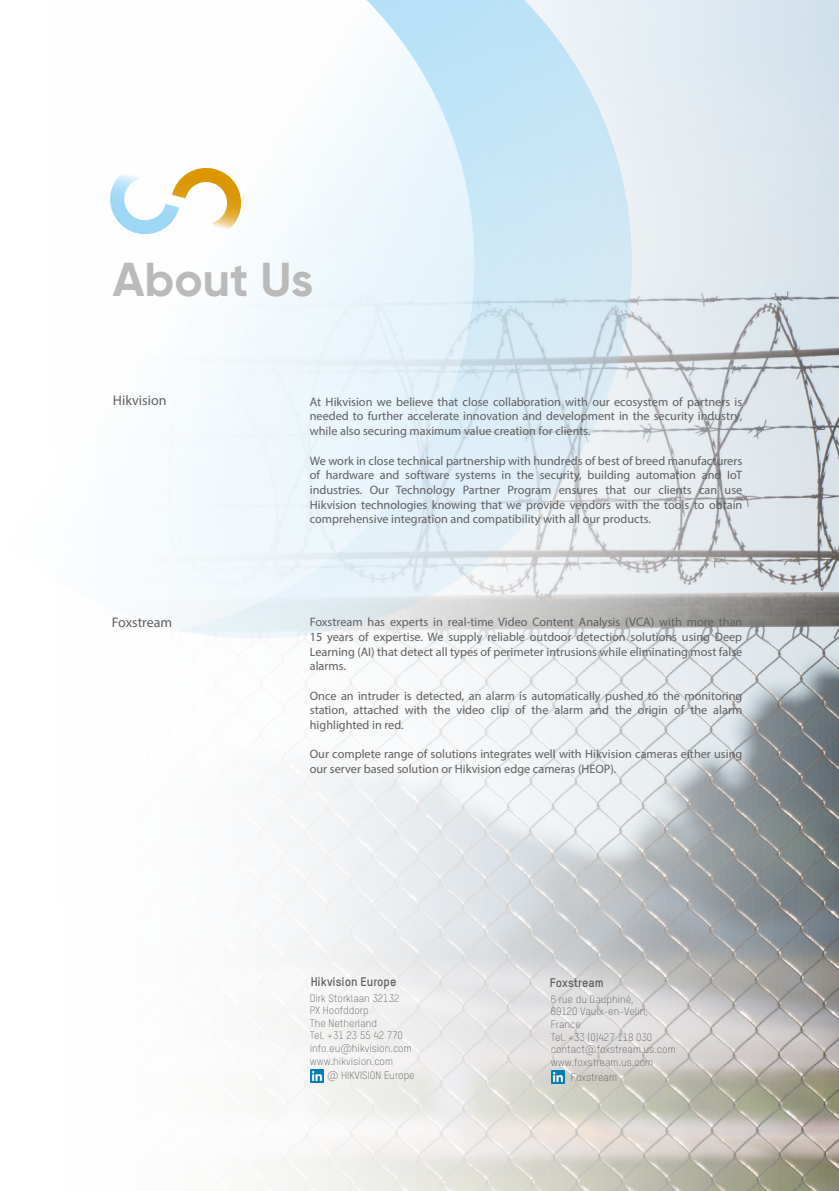
<style>
.page{position:relative;width:839px;height:1191px;background:#fff}
.page>*{position:absolute;margin:0;border:0;box-sizing:border-box;transform-origin:0 0}
.t1{font:700 47.6px "Gilroy";color:#bababa}
.t2{font:14px "Myriad Pro";color:#5f5f5f}
.t3{font:12.25px/14.7px "Myriad Pro";color:#5f5f5f;text-align:justify}
.t4{font:700 12.25px "TSTARPRO";color:#615f5d}
.t5{font:300 10.5px/12.6px "TSTARPRO";color:#5f5f5f}
</style>
<div class="page">
<img style="left:245px;top:0;width:593px;height:1191px">
<svg style="left:474px;top:0;width:158px;height:638px;background:#d5e6f0"></svg>
<svg style="left:156px;top:0;width:318px;height:638px;fill:#eff7fc"></svg>
<svg style="left:310px;top:1069px;width:13px;height:13px"></svg>
<svg style="left:551px;top:1070px;width:13px;height:13px"></svg>
<svg style="left:110px;top:155px;width:134px;height:92px"></svg>
<h1 class="t1" style="left:113px;top:249px;width:202px">About Us</h1>
<p class="t2" style="left:113px;top:391px;width:55px">Hikvision</p>
<p class="t2" style="left:112px;top:614px;width:62px">Foxstream</p>
<p class="t3" style="left:310px;top:394px;width:434px">At Hikvision we believe that close collaboration with our ecosystem of partners is needed to further accelerate innovation and development in the security industry, while also securing maximum value creation for clients.</p>
<p class="t3" style="left:310px;top:453px;width:434px">We work in close technical partnership with hundreds of best of breed manufacturers of hardware and software systems in the security, building automation and IoT industries. Our Technology Partner Program ensures that our clients can use Hikvision technologies knowing that we provide vendors with the tools to obtain comprehensive integration and compatibility with all our products.</p>
<p class="t3" style="left:310px;top:614px;width:434px">Foxstream has experts in real-time Video Content Analysis (VCA) with more than 15 years of expertise. We supply reliable outdoor detection solutions using Deep Learning (AI) that detect all types of perimeter intrusions while eliminating most false alarms.</p>
<p class="t3" style="left:310px;top:688px;width:434px">Once an intruder is detected, an alarm is automatically pushed to the monitoring station, attached with the video clip of the alarm and the origin of the alarm highlighted in red.</p>
<p class="t3" style="left:310px;top:747px;width:434px">Our complete range of solutions integrates well with Hikvision cameras either using our server based solution or Hikvision edge cameras (HEOP).</p>
<p class="t4" style="left:310px;top:973px;width:87px">Hikvision Europe</p>
<p class="t5" style="left:310px;top:991px;width:103px">Dirk Storklaan 32132<br>PX Hoofddorp<br>The Netherland<br>Tel. +31 23 55 42 770 info.eu@hikvision.com www.hikvision.com</p>
<p class="t5" style="left:327px;top:1069px;width:89px">@ HIKVISION Europe</p>
<p class="t4" style="left:549px;top:974px;width:55px">Foxstream</p>
<p class="t5" style="left:550px;top:992px;width:126px">6 rue du Dauphiné,<br>69120 Vaulx-en-Velin,<br>France<br>Tel. +33 (0)427 118 030 contact@foxstream.us.com www.foxstream.us.com</p>
<p class="t5" style="left:571px;top:1070px;width:48px">Foxstream</p>
</div>
